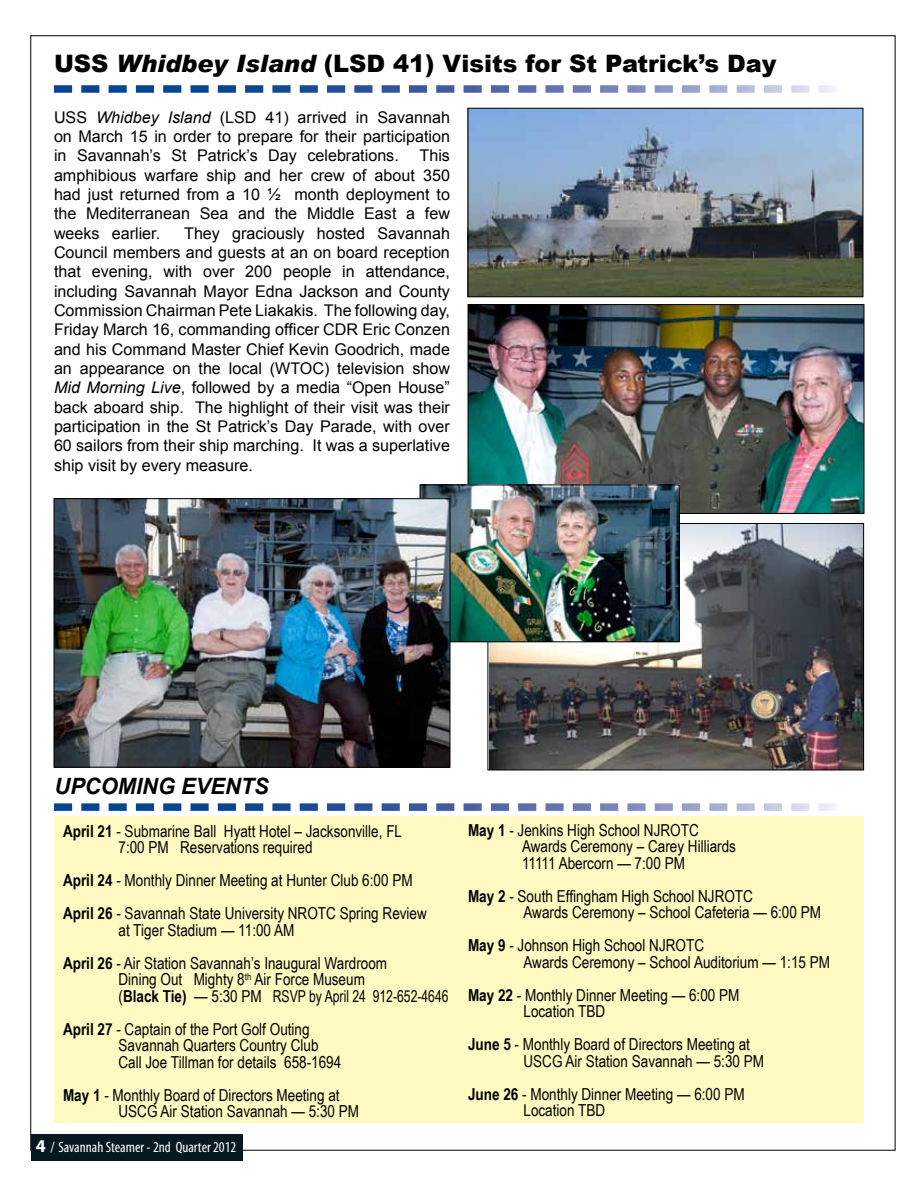
<style>
.page{position:relative;width:918px;height:1188px;background:#fff}
.page>*{position:absolute;margin:0;border:0;box-sizing:border-box;transform-origin:0 0}
.t1{font:900 24px "Arial";color:#000}
.t2{font:italic 700 22.5px "Arial";color:#000}
.t3{font:16.5px/16.5px "Arial Narrow";color:#000}
.t4{font:16.2px/19.4px "Arial";color:#000;text-align:justify}
.t5{font:condensed 15px "Myriad Pro";color:#fff}
.s1{font-style:italic}
.s2{font-weight:700}
.s3{font-weight:700;font-stretch:normal;font-size:18px}
</style>
<div class="page">
<img style="left:470px;top:306px;width:392px;height:206px">
<div style="left:468px;top:304px;width:396px;height:210px;border:1px solid #000"></div>
<div style="left:54px;top:816px;width:810px;height:307px;background:#fffac2"></div>
<svg style="left:54px;top:85px;width:782px;height:8px"></svg>
<svg style="left:54px;top:803px;width:782px;height:8px"></svg>
<img style="left:470px;top:110px;width:391px;height:185px">
<div style="left:468px;top:108px;width:395px;height:189px;border:1px solid #000"></div>
<img style="left:490px;top:525px;width:372px;height:243px">
<div style="left:488px;top:523px;width:376px;height:247px;border:1px solid #000"></div>
<img style="left:422px;top:487px;width:256px;height:153px">
<div style="left:420px;top:485px;width:260px;height:157px;border:1px solid #000"></div>
<img style="left:56px;top:500px;width:392px;height:266px">
<div style="left:54px;top:498px;width:396px;height:270px;border:1px solid #000"></div>
<div style="left:31px;top:1134px;width:211px;height:27px;background:#061820"></div>
<h1 class="t1" style="left:54px;top:46px;width:724px">USS <span class="s1">Whidbey Island</span> (LSD 41) Visits for St Patrick’s Day</h1>
<p class="t4" style="left:54px;top:107px;width:397px">USS <span class="s1">Whidbey Island</span> (LSD 41) arrived in Savannah on March 15 in order to prepare for their participation in Savannah’s St Patrick’s Day celebrations.</p>
<p class="t4" style="left:54px;top:146px;width:397px;text-indent:366px">This amphibious warfare ship and her crew of about 350 had just returned from a 10 ½ month deployment to the Mediterranean Sea and the Middle East a few weeks earlier.</p>
<p class="t4" style="left:54px;top:223px;width:398px;text-indent:130px">They graciously hosted Savannah Council members and guests at an on board reception that evening, with over 200 people in attendance, including Savannah Mayor Edna Jackson and County Commission Chairman Pete Liakakis. The following day, Friday March 16, commanding officer CDR Eric Conzen and his Command Master Chief Kevin Goodrich, made an appearance on the local (WTOC) television show <span class="s1">Mid Morning Live</span>, followed by a media “Open House” back aboard ship. The highlight of their visit was their participation in the St Patrick’s Day Parade, with over 60 sailors from their ship marching. It was a superlative ship visit by every measure.</p>
<h2 class="t2" style="left:55px;top:771px;width:216px">UPCOMING EVENTS</h2>
<p class="t3" style="left:119px;top:822px;width:285px;text-indent:-56px"><span class="s2">April 21</span> - Submarine Ball Hyatt Hotel – Jacksonville, FL<br>7:00 PM Reservations required</p>
<p class="t3" style="left:63px;top:863px;width:365px;line-height:33px"><span class="s2">April 24</span> - Monthly Dinner Meeting at Hunter Club 6:00 PM<br><span class="s2">April 26</span> - Savannah State University NROTC Spring Review</p>
<p class="t3" style="left:63px;top:913px;width:326px;line-height:33px;text-indent:56px">at Tiger Stadium — 11:00 AM<br><span class="s2">April 26</span> - Air Station Savannah’s Inaugural Wardroom</p>
<p class="t3" style="left:119px;top:970px;width:332px">Dining Out Mighty 8<sup>th</sup> Air Force Museum<br>(<span class="s2">Black Tie)</span> — 5:30 PM RSVP by April 24 912-652-4646</p>
<p class="t3" style="left:119px;top:1020px;width:224px;text-indent:-56px"><span class="s2">April 27</span> - Captain of the Port Golf Outing<br>Savannah Quarters Country Club<br>Call Joe Tillman for details 658-1694</p>
<p class="t3" style="left:119px;top:1086px;width:242px;text-indent:-56px"><span class="s2">May 1</span> - Monthly Board of Directors Meeting at<br>USCG Air Station Savannah — 5:30 PM</p>
<p class="t5" style="left:36px;top:1138px;width:202px"><span class="s3">4</span> / Savannah Steamer - 2nd Quarter 2012</p>
<p class="t3" style="left:522px;top:821px;width:216px;text-indent:-54px"><span class="s2">May 1</span> - Jenkins High School NJROTC<br>Awards Ceremony – Carey Hilliards<br>11111 Abercorn — 7:00 PM</p>
<p class="t3" style="left:524px;top:887px;width:299px;text-indent:-56px"><span class="s2">May 2</span> - South Effingham High School NJROTC<br>Awards Ceremony – School Cafeteria — 6:00 PM</p>
<p class="t3" style="left:524px;top:937px;width:308px;text-indent:-56px"><span class="s2">May 9</span> - Johnson High School NJROTC<br>Awards Ceremony – School Auditorium — 1:15 PM</p>
<p class="t3" style="left:524px;top:986px;width:217px;text-indent:-56px"><span class="s2">May 22</span> - Monthly Dinner Meeting — 6:00 PM<br>Location TBD</p>
<p class="t3" style="left:524px;top:1036px;width:242px;text-indent:-56px"><span class="s2">June 5</span> - Monthly Board of Directors Meeting at<br>USCG Air Station Savannah — 5:30 PM</p>
<p class="t3" style="left:524px;top:1085px;width:223px;text-indent:-56px"><span class="s2">June 26</span> - Monthly Dinner Meeting — 6:00 PM<br>Location TBD</p>
</div>
